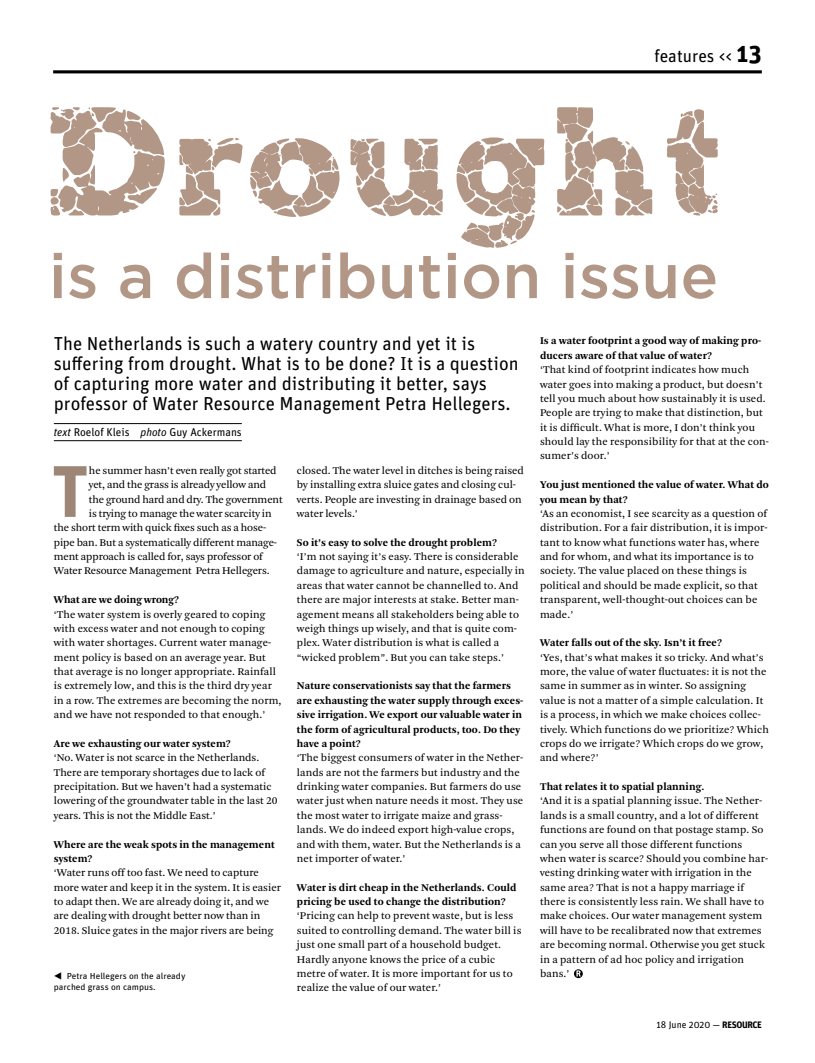
<style>
.page{position:relative;width:815px;height:1063px;background:#fff}
.page>*{position:absolute;margin:0;border:0;box-sizing:border-box;transform-origin:0 0}
.t1{font:700 72.88px "Unit OT";color:#9e8676}
.t2{font:500 62.5px "Gotham";letter-spacing:.005em;color:#b29786}
.t3{font:18.75px/20px "Unit OT";color:#000}
.t4{font:17.5px "Unit OT";color:#000}
.t5{font:11.25px "Unit OT";color:#000}
.t6{font:10.88px/14.4px "Arnhem Blond";letter-spacing:.01em;color:#000}
.t7{font:700 10.88px/14.4px "Arnhem";letter-spacing:.01em;color:#000}
.t8{font:10.88px "Arnhem Blond";letter-spacing:-.01em;color:#000}
.t9{font:9.62px "Unit OT";color:#000}
.t10{font:8.75px "Unit OT";color:#000;scale:1.07 1}
.s1{font-weight:700;font-size:25px}
.s2{font-style:italic}
.s3{font-size:9.38px}
.s4{font-weight:700;font-size:9.38px}
</style>
<div class="page">
<hr style="left:53px;top:70px;width:709px;height:3px;background:#000">
<svg style="left:574px;top:969px;width:9px;height:9px"></svg>
<hr style="left:54px;top:440px;width:188px;height:1px;background:#000">
<hr style="left:54px;top:423px;width:188px;height:1px;background:#000">
<svg style="left:51px;top:107px;width:667px;height:141px"></svg>
<h3 class="t4" style="left:655px;top:46px;width:109px">features &lt;&lt; <span class="s1">13</span></h3>
<h2 class="t2" style="left:49px;top:235px;width:671px">is a distribution issue</h2>
<h3 class="t3" style="left:54px;top:334px;width:466px">The Netherlands is such a watery country and yet it is suffering from drought. What is to be done? It is a question of capturing more water and distributing it better, says professor of Water Resource Management Petra Hellegers.</h3>
<p class="t5" style="left:54px;top:425px;width:189px"><span class="s2">text</span> Roelof Kleis <span class="s2">photo</span> Guy Ackermans</p>
<p class="t7" style="left:540px;top:334px;width:223px">Is a water footprint a good way of making pro&shy;ducers aware of that value of water?</p>
<p class="t6" style="left:540px;top:363px;width:230px">‘That kind of footprint indicates how much water goes into making a product, but doesn’t tell you much about how sustainably it is used.<br>People are trying to make that distinction, but it is difficult. What is more, I don’t think you should lay the responsibility for that at the con&shy;sumer’s door.’</p>
<p class="t7" style="left:540px;top:478px;width:230px">You just mentioned the value of water. What do you mean by that?</p>
<p class="t6" style="left:540px;top:506px;width:229px">‘As an economist, I see scarcity as a question of distribution. For a fair distribution, it is impor&shy;tant to know what functions water has, where and for whom, and what its importance is to society. The value placed on these things is political and should be made explicit, so that transparent, well-thought-out choices can be made.’</p>
<p class="t7" style="left:540px;top:636px;width:184px">Water falls out of the sky. Isn’t it free?</p>
<p class="t6" style="left:540px;top:650px;width:230px">‘Yes, that’s what makes it so tricky. And what’s more, the value of water fluctuates: it is not the same in summer as in winter. So assigning value is not a matter of a simple calculation. It is a process, in which we make choices collec&shy;tively. Which functions do we prioritize? Which crops do we irrigate? Which crops do we grow, and where?’</p>
<p class="t7" style="left:540px;top:780px;width:166px">That relates it to spatial planning.</p>
<p class="t6" style="left:540px;top:794px;width:230px">‘And it is a spatial planning issue. The Nether&shy;lands is a small country, and a lot of different functions are found on that postage stamp. So can you serve all those different functions when water is scarce? Should you combine har&shy;vesting drinking water with irrigation in the same area? That is not a happy marriage if there is consistently less rain. We shall have to make choices. Our water management system will have to be recalibrated now that extremes are becoming normal. Otherwise you get stuck in a pattern of ad hoc policy and irrigation</p>
<h1 class="t1" style="left:52px;top:447px;width:39px">T</h1>
<p class="t8" style="left:89px;top:464px;width:189px">he summer hasn’t even really got started</p>
<p class="t6" style="left:297px;top:463px;width:228px">closed. The water level in ditches is being raised by installing extra sluice gates and closing cul&shy;verts. People are investing in drainage based on water levels.’</p>
<p class="t7" style="left:297px;top:535px;width:202px">So it’s easy to solve the drought problem?</p>
<p class="t6" style="left:297px;top:550px;width:229px">‘I’m not saying it’s easy. There is considerable damage to agriculture and nature, especially in areas that water cannot be channelled to. And there are major interests at stake. Better man&shy;agement means all stakeholders being able to weigh things up wisely, and that is quite com&shy;plex. Water distribution is what is called a “wicked problem”. But you can take steps.’</p>
<p class="t7" style="left:297px;top:679px;width:228px">Nature conservationists say that the farmers are exhausting the water supply through exces&shy;sive irrigation. We export our valuable water in the form of agricultural products, too. Do they have a point?</p>
<p class="t6" style="left:297px;top:751px;width:228px">‘The biggest consumers of water in the Nether&shy;lands are not the farmers but industry and the drinking water companies. But farmers do use water just when nature needs it most. They use the most water to irrigate maize and grass&shy;lands. We do indeed export high-value crops, and with them, water. But the Netherlands is a net importer of water.’</p>
<p class="t7" style="left:297px;top:880px;width:221px">Water is dirt cheap in the Netherlands. Could pricing be used to change the distribution?</p>
<p class="t6" style="left:297px;top:909px;width:226px">‘Pricing can help to prevent waste, but is less suited to controlling demand. The water bill is just one small part of a household budget.<br>Hardly anyone knows the price of a cubic metre of water. It is more important for us to realize the value of our water.’</p>
<p class="t8" style="left:89px;top:479px;width:179px">yet, and the grass is already yellow and</p>
<p class="t8" style="left:89px;top:493px;width:195px">the ground hard and dry. The government</p>
<p class="t8" style="left:89px;top:507px;width:184px">is trying to manage the water scarcity in</p>
<p class="t8" style="left:54px;top:522px;width:214px">the short term with quick fixes such as a hose-</p>
<p class="t8" style="left:54px;top:536px;width:225px">pipe ban. But a systematically different manage-</p>
<p class="t8" style="left:54px;top:551px;width:210px">ment approach is called for, says professor of</p>
<p class="t8" style="left:54px;top:565px;width:217px">Water Resource Management Petra Hellegers.</p>
<p class="t7" style="left:54px;top:593px;width:127px">What are we doing wrong?</p>
<p class="t6" style="left:54px;top:607px;width:229px">‘The water system is overly geared to coping with excess water and not enough to coping with water shortages. Current water manage&shy;ment policy is based on an average year. But that average is no longer appropriate. Rainfall is extremely low, and this is the third dry year in a row. The extremes are becoming the norm, and we have not responded to that enough.’</p>
<p class="t7" style="left:54px;top:736px;width:179px">Are we exhausting our water system?</p>
<p class="t6" style="left:54px;top:751px;width:225px">‘No. Water is not scarce in the Netherlands.<br>There are temporary shortages due to lack of precipitation. But we haven’t had a systematic lowering of the groundwater table in the last 20 years. This is not the Middle East.’</p>
<p class="t7" style="left:54px;top:837px;width:222px">Where are the weak spots in the management system?</p>
<p class="t6" style="left:54px;top:866px;width:229px">‘Water runs off too fast. We need to capture more water and keep it in the system. It is easier to adapt then. We are already doing it, and we are dealing with drought better now than in 2018. Sluice gates in the major rivers are being</p>
<p class="t10" style="left:54px;top:971px;width:125px">▼ Petra Hellegers on the already</p>
<p class="t6" style="left:540px;top:966px;width:31px">bans.’</p>
<p class="t10" style="left:54px;top:982px;width:97px">parched grass on campus.</p>
<p class="t9" style="left:657px;top:1019px;width:107px">18 June 2020 <span class="s3">—</span> <span class="s4">RESOURCE</span></p>
</div>
